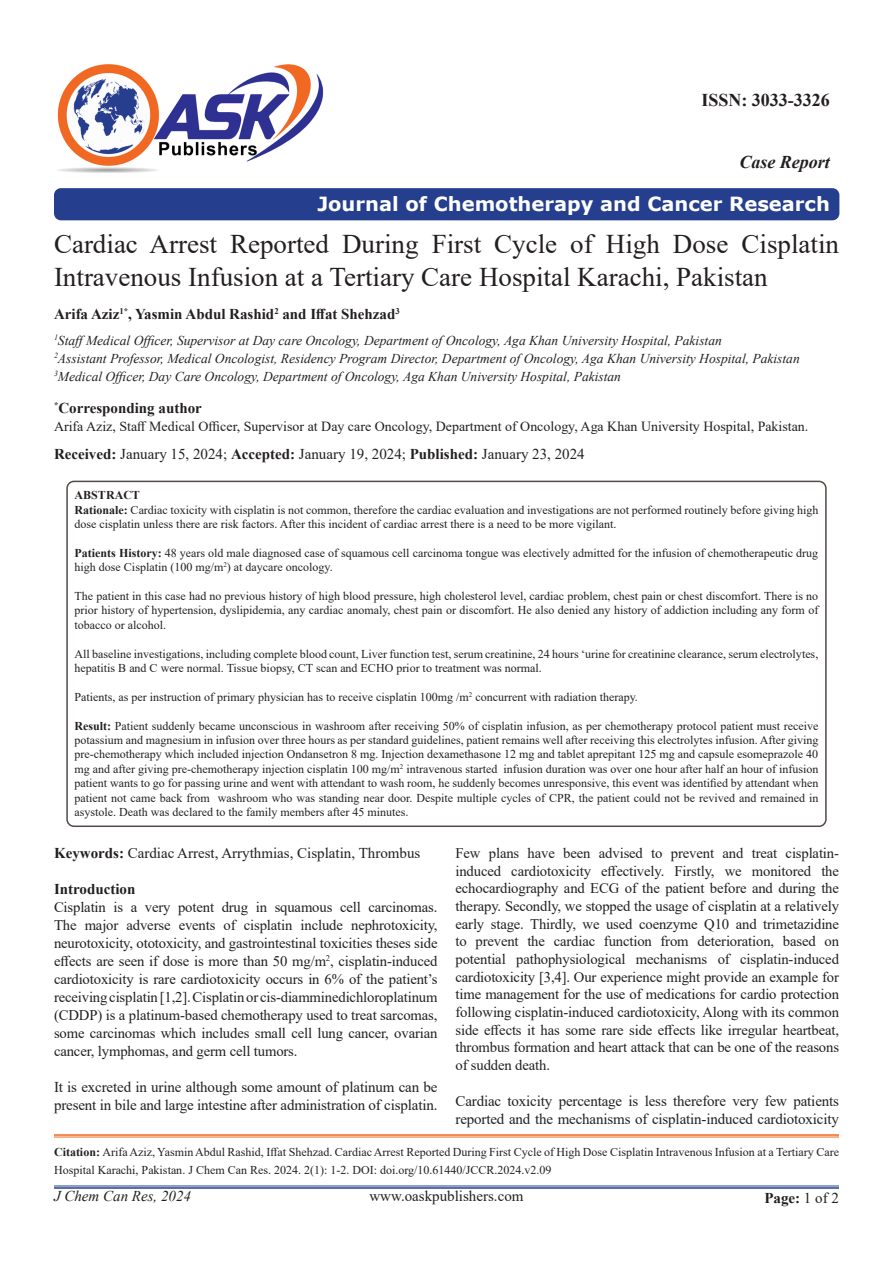
<style>
.page{position:relative;width:893px;height:1263px;background:#fff}
.page>*{position:absolute;margin:0;border:0;box-sizing:border-box;transform-origin:0 0}
.t1{font:27px/32.4px "Times New Roman";color:#231f20}
.t2{font:700 19.5px "Verdana";color:#fff}
.t3{font:700 18px "Times New Roman";color:#231f20}
.t4{font:italic 700 18px "Times New Roman";color:#231f20}
.t5{font:15px/18px "Times New Roman";letter-spacing:-.01em;color:#231f20}
.t6{font:700 15px "Times New Roman";color:#231f20}
.t7{font:italic 15px "Times New Roman";color:#231f20}
.t8{font:14.7px/17.7px "Times New Roman";letter-spacing:-.01em;color:#231f20;text-align:justify}
.t9{font:13.95px "Times New Roman";color:#231f20}
.t10{font:italic 13.5px "Times New Roman";color:#231f20}
.t11{font:12px/14.4px "Times New Roman";color:#231f20}
.t12{font:700 12px "Times New Roman";color:#231f20}
.s1{font-weight:700}
.s2{font-weight:400}
</style>
<div class="page">
<hr style="left:54px;top:1186px;width:785px;height:1px;background:#24418f">
<hr style="left:54px;top:1187px;width:785px;height:2px;background:#24418f">
<div style="left:66px;top:481px;width:761px;height:346px;border:2px solid #524a47;border-radius:7px"></div>
<div style="left:54px;top:188px;width:785px;height:32px;background:#253f8e;border-radius:7px"></div>
<hr style="left:54px;top:1134px;width:785px;height:2px;background:#f06822">
<hr style="left:54px;top:1137px;width:785px;height:1px;background:#f06822">
<img style="left:57px;top:64px;width:267px;height:109px">
<p class="t3" style="left:701px;top:87px;width:130px">ISSN: 3033-3326</p>
<p class="t4" style="left:739px;top:150px;width:92px">Case Report</p>
<p class="t2" style="left:317px;top:190px;width:514px">Journal of Chemotherapy and Cancer Research</p>
<p class="t1" style="left:54px;top:227px;width:786px">Cardiac Arrest Reported During First Cycle of High Dose Cisplatin<br>Intravenous Infusion at a Tertiary Care Hospital Karachi, Pakistan</p>
<p class="t6" style="left:54px;top:304px;width:347px">Arifa Aziz<sup>1*</sup>, Yasmin Abdul Rashid<sup>2</sup> and Iffat Shehzad<sup>3</sup></p>
<p class="t10" style="left:54px;top:331px;width:669px"><sup>1</sup>StaffMedical Officer, Supervisor at Day care Oncology, Department of Oncology, Aga Khan University Hospital, Pakistan</p>
<p class="t10" style="left:54px;top:349px;width:747px"><sup>2</sup>Assistant Professor, Medical Oncologist, Residency Program Director, Department of Oncology, Aga Khan University Hospital, Pakistan</p>
<p class="t10" style="left:54px;top:367px;width:568px"><sup>3</sup>Medical Officer, Day Care Oncology, Department of Oncology, Aga Khan University Hospital, Pakistan</p>
<p class="t6" style="left:54px;top:397px;width:149px"><sup>*</sup>Corresponding author</p>
<p class="t9" style="left:54px;top:417px;width:756px">Arifa Aziz, Staff Medical Officer, Supervisor at Day care Oncology, Department of Oncology, Aga Khan University Hospital, Pakistan.</p>
<p class="t5" style="left:54px;top:445px;width:532px"><span class="s1">Received:</span> January 15, 2024; <span class="s1">Accepted:</span> January 19, 2024; <span class="s1">Published:</span> January 23, 2024</p>
<p class="t12" style="left:75px;top:486px;width:67px">ABSTRACT</p>
<p class="t11" style="left:75px;top:502px;width:745px"><span class="s1">Rationale:</span> Cardiac toxicity with cisplatin is not common, therefore the cardiac evaluation and investigations are not performed routinely before giving high dose cisplatin unless there are risk factors. After this incident of cardiac arrest there is a need to be more vigilant.</p>
<p class="t11" style="left:75px;top:545px;width:745px"><span class="s1">Patients History:</span> 48 years old male diagnosed case of squamous cell carcinoma tongue was electively admitted for the infusion of chemotherapeutic drug high dose Cisplatin (100 mg/m<sup>2</sup>) at daycare oncology.</p>
<p class="t11" style="left:75px;top:588px;width:745px;text-align:justify">The patient in this case had no previous history of high blood pressure, high cholesterol level, cardiac problem, chest pain or chest discomfort. There is no prior history of hypertension, dyslipidemia, any cardiac anomaly, chest pain or discomfort. He also denied any history of addiction including any form of tobacco or alcohol.</p>
<p class="t11" style="left:75px;top:646px;width:745px">All baseline investigations, including complete blood count, Liver function test, serum creatinine, 24 hours ‘urine for creatinine clearance, serum electrolytes, hepatitis B and C were normal. Tissue biopsy, CT scan and ECHO prior to treatment was normal.</p>
<p class="t11" style="left:75px;top:689px;width:565px">Patients, as per instruction of primary physician has to receive cisplatin 100mg /m<sup>2</sup> concurrent with radiation therapy.</p>
<p class="t11" style="left:75px;top:718px;width:745px;text-align:justify"><span class="s1">Result:</span> Patient suddenly became unconscious in washroom after receiving 50% of cisplatin infusion, as per chemotherapy protocol patient must receive potassium and magnesium in infusion over three hours as per standard guidelines, patient remains well after receiving this electrolytes infusion. After giving pre-chemotherapy which included injection Ondansetron 8 mg. Injection dexamethasone 12 mg and tablet aprepitant 125 mg and capsule esomeprazole 40 mg and after giving pre-chemotherapy injection cisplatin 100 mg/m<sup>2</sup> intravenous started infusion duration was over one hour after half an hour of infusion patient wants to go for passing urine and went with attendant to wash room, he suddenly becomes unresponsive, this event was identified by attendant when patient not came back from washroom who was standing near door. Despite multiple cycles of CPR, the patient could not be revived and remained in asystole. Death was declared to the family members after 45 minutes.</p>
<p class="t5" style="left:54px;top:844px;width:368px"><span class="s1">Keywords:</span> Cardiac Arrest, Arrythmias, Cisplatin, Thrombus</p>
<p class="t6" style="left:54px;top:878px;width:83px">Introduction</p>
<p class="t8" style="left:54px;top:898px;width:385px">Cisplatin is a very potent drug in squamous cell carcinomas.<br>The major adverse events of cisplatin include nephrotoxicity, neurotoxicity, ototoxicity, and gastrointestinal toxicities theses side effects are seen if dose is more than 50 mg/m<sup>2</sup>, cisplatin-induced cardiotoxicity is rare cardiotoxicity occurs in 6% of the patient’s receiving cisplatin [1,2]. Cisplatin or cis-diamminedichloroplatinum (CDDP) is a platinum-based chemotherapy used to treat sarcomas, some carcinomas which includes small cell lung cancer, ovarian cancer, lymphomas, and germ cell tumors.</p>
<p class="t5" style="left:54px;top:1078px;width:385px">It is excreted in urine although some amount of platinum can be present in bile and large intestine after administration of cisplatin.</p>
<p class="t8" style="left:455px;top:844px;width:385px">Few plans have been advised to prevent and treat cisplatin&shy;induced cardiotoxicity effectively. Firstly, we monitored the echocardiography and ECG of the patient before and during the therapy. Secondly, we stopped the usage of cisplatin at a relatively early stage. Thirdly, we used coenzyme Q10 and trimetazidine to prevent the cardiac function from deterioration, based on potential pathophysiological mechanisms of cisplatin-induced cardiotoxicity [3,4]. Our experience might provide an example for time management for the use of medications for cardio protection following cisplatin-induced cardiotoxicity, Along with its common side effects it has some rare side effects like irregular heartbeat, thrombus formation and heart attack that can be one of the reasons of sudden death.</p>
<p class="t5" style="left:455px;top:1091px;width:385px">Cardiac toxicity percentage is less therefore very few patients reported and the mechanisms of cisplatin-induced cardiotoxicity</p>
<p class="t11" style="left:54px;top:1143px;width:786px;line-height:18px"><span class="s1">Citation:</span> Arifa Aziz, Yasmin Abdul Rashid, Iffat Shehzad. Cardiac Arrest Reported During First Cycle of High Dose Cisplatin Intravenous Infusion at a Tertiary Care<br>Hospital Karachi, Pakistan. J Chem Can Res. 2024. 2(1): 1-2. DOI: doi.org/10.61440/JCCR.2024.v2.09</p>
<p class="t6" style="left:764px;top:1187px;width:76px">Page: <span class="s2">1 of 2</span></p>
<p class="t7" style="left:54px;top:1186px;width:139px">J Chem Can Res, 2024</p>
<p class="t5" style="left:369px;top:1187px;width:156px">www.oaskpublishers.com</p>
</div>
